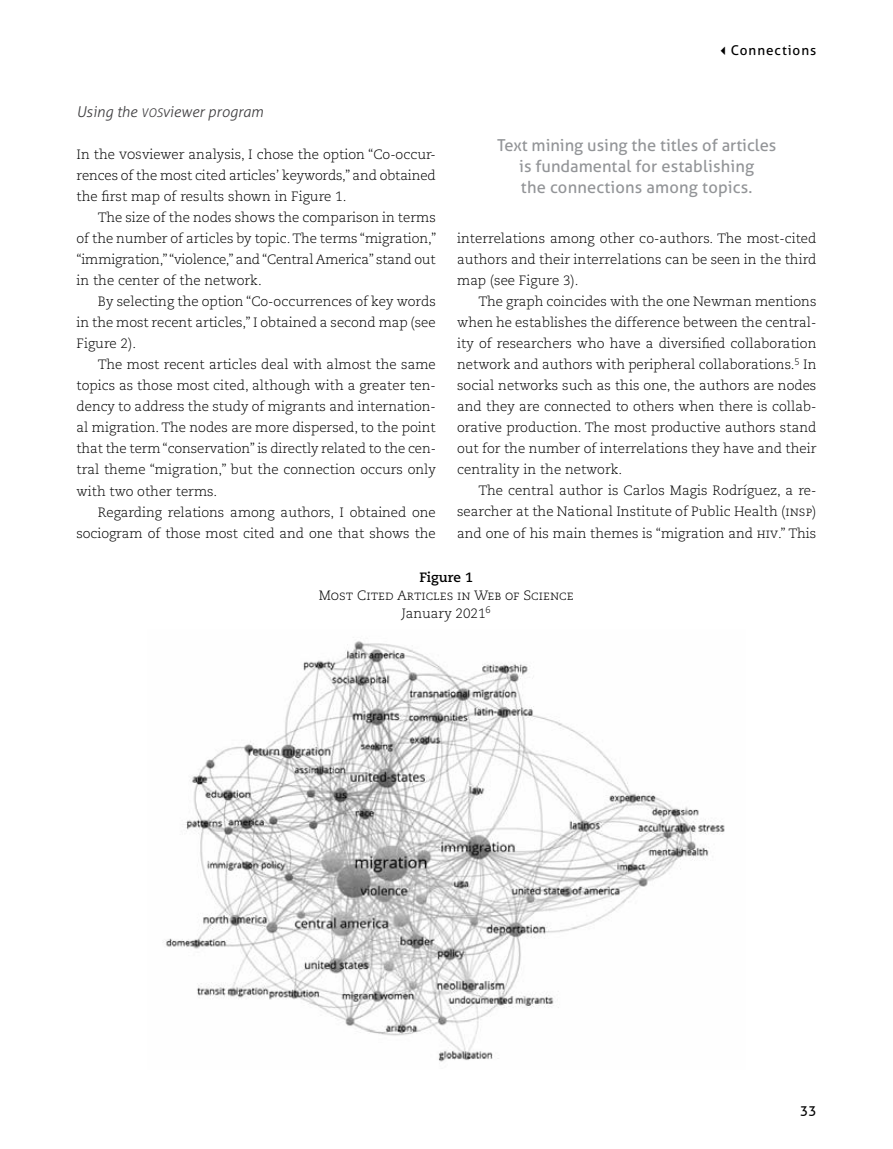
<style>
.page{position:relative;width:893px;height:1149px;background:#fff}
.page>*{position:absolute;margin:0;border:0;box-sizing:border-box;transform-origin:0 0}
.t1{font:16.5px/21px "Aller";color:#939598;text-align:center}
.t2{font:italic 300 15px "Aller";color:#414042}
.t3{font:300 13.5px/21px "Caecilia LT Std";color:#000;text-align:justify}
.t4{font:13.5px "Aller";letter-spacing:.07em;color:#000}
.t5{font:700 13.5px "Caecilia LT Std";color:#000}
.s1{font-family:"Aller Light Italic SC800";font-weight:400;font-style:normal;font-size:12px}
</style>
<div class="page">
<img style="left:165px;top:641px;width:560px;height:421px">
<p class="t4" style="left:717px;top:42px;width:100px">✓Connections</p>
<p class="t2" style="left:77px;top:103px;width:188px">Using the <span class="s1">VOS</span>viewer program</p>
<p class="t3" style="left:77px;top:144px;width:361px">In the vosviewer analysis, I chose the option “Co-occur&shy;rences of the most cited articles’ keywords,” and obtained the first map of results shown in Figure 1.</p>
<p class="t3" style="left:77px;top:207px;width:361px;text-indent:21px">The size of the nodes shows the comparison in terms of the number of articles by topic. The terms “migration,” “immigration,” “violence,” and “Central America” stand out in the center of the network.</p>
<p class="t3" style="left:77px;top:291px;width:361px;text-indent:21px">By selecting the option “Co-occurrences of key words in the most recent articles,” I obtained a second map (see Figure 2).</p>
<p class="t3" style="left:77px;top:354px;width:361px;text-indent:21px">The most recent articles deal with almost the same topics as those most cited, although with a greater ten&shy;dency to address the study of migrants and internation&shy;al migration. The nodes are more dispersed, to the point that the term “conservation” is directly related to the cen&shy;tral theme “migration,” but the connection occurs only with two other terms.</p>
<p class="t3" style="left:77px;top:501px;width:361px;text-align:right">Regarding relations among authors, I obtained one sociogram of those most cited and one that shows the</p>
<p class="t1" style="left:497px;top:134px;width:281px">Text mining using the titles of articles is fundamental for establishing<br>the connections among topics.</p>
<p class="t3" style="left:457px;top:228px;width:361px">interrelations among other co-authors. The most-cited authors and their interrelations can be seen in the third map (see Figure 3).</p>
<p class="t3" style="left:457px;top:291px;width:361px;text-indent:21px">The graph coincides with the one Newman mentions when he establishes the difference between the central&shy;ity of researchers who have a diversified collaboration network and authors with peripheral collaborations.<sup>5</sup> In social networks such as this one, the authors are nodes and they are connected to others when there is collab&shy;orative production. The most productive authors stand out for the number of interrelations they have and their centrality in the network.</p>
<p class="t3" style="left:457px;top:480px;width:361px;text-indent:21px">The central author is Carlos Magis Rodríguez, a re&shy;searcher at the National Institute of Public Health (insp) and one of his main themes is “migration and hiv.” This</p>
<p class="t5" style="left:419px;top:569px;width:55px">Figure 1</p>
<p class="t3" style="left:319px;top:586px;width:257px;line-height:18px;text-align:center">Most Cited Articles in Web of Science<br>January 2021<sup>6</sup></p>
<p class="t4" style="left:800px;top:1101px;width:18px">33</p>
</div>
